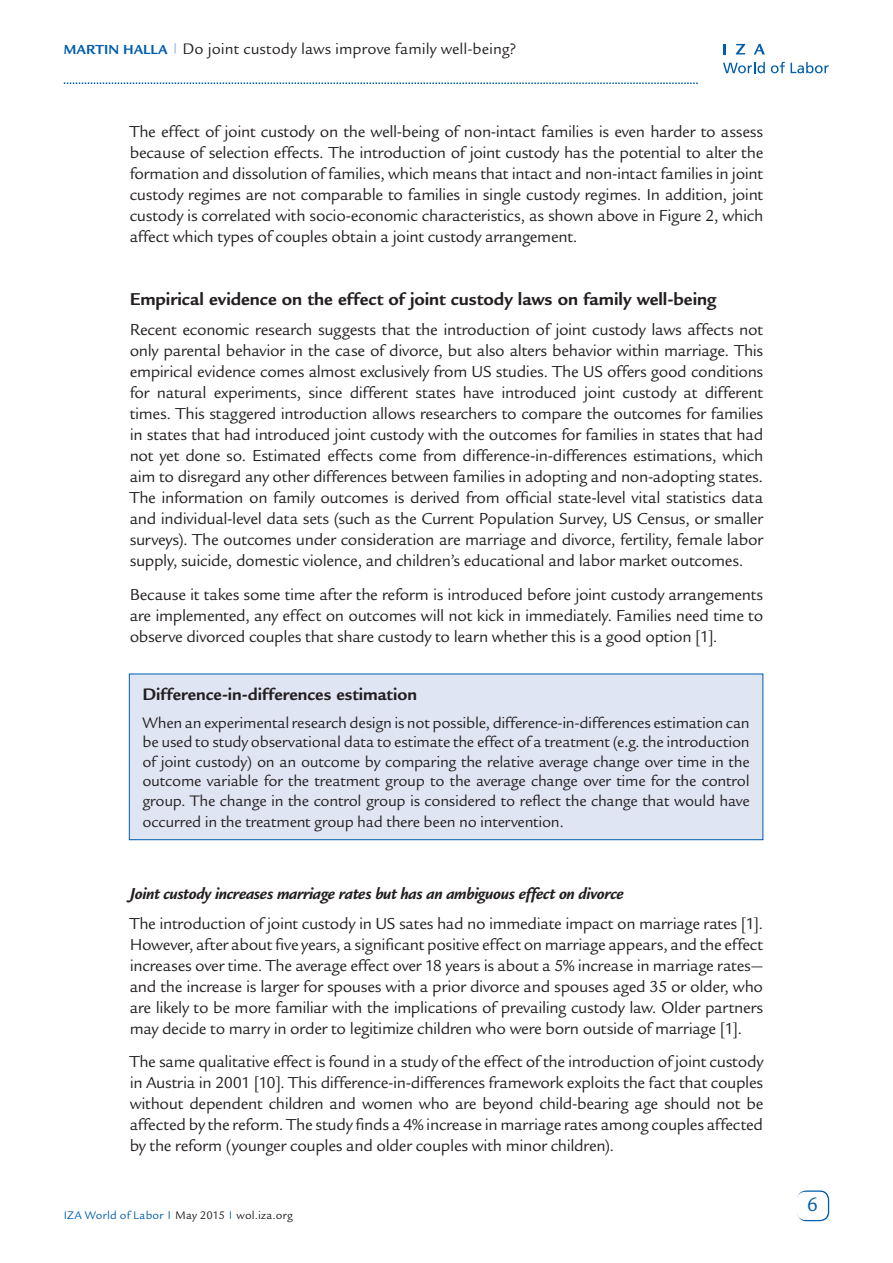
<style>
.page{position:relative;width:893px;height:1263px;background:#fff}
.page>*{position:absolute;margin:0;border:0;box-sizing:border-box;transform-origin:0 0}
.t1{font:21px "Legacy Sans Std";color:#015dab}
.t2{font:700 18.75px "Legacy Sans Std";color:#231f20}
.t3{font:700 18px "Legacy Sans Std";letter-spacing:.005em;color:#231f20}
.t4{font:17.25px/21px "Legacy Sans Std";letter-spacing:-.02em;color:#231f20;text-align:justify}
.t5{font:italic 700 17.25px "Legacy Sans Std";letter-spacing:-.02em;color:#231f20}
.t6{font:16.5px/19.5px "Legacy Sans Std";letter-spacing:-.015em;color:#231f20;text-align:justify}
.t7{font:12px "Legacy Sans Std";letter-spacing:.015em;color:#231f20}
.s1{font-weight:700;font-size:14.25px;color:#015dab}
.s2{color:#015dab}
</style>
<div class="page">
<div style="left:797px;top:1190px;width:32px;height:31px;border:2px solid #015dab;border-radius:9px"></div>
<div style="left:797px;top:1192px;width:31px;height:28px;background:#fff;border-radius:9px"></div>
<svg style="left:64px;top:82px;width:634px;height:2px"></svg>
<svg style="left:723px;top:62px;width:42px;height:11px"></svg>
<svg style="left:771px;top:62px;width:14px;height:11px"></svg>
<svg style="left:791px;top:62px;width:38px;height:11px"></svg>
<svg style="left:723px;top:44px;width:3px;height:10px"></svg>
<svg style="left:736px;top:44px;width:9px;height:10px"></svg>
<svg style="left:754px;top:44px;width:11px;height:10px"></svg>
<div style="left:129px;top:674px;width:634px;height:166px;background:#e0e5f3"></div>
<div style="left:129px;top:674px;width:634px;height:166px;border:1px solid #015dab"></div>
<p class="t6" style="left:64px;top:39px;width:454px"><span class="s1">Martin Halla</span> <sup>|</sup> Do joint custody laws improve family well-being?</p>
<p class="t4" style="left:130px;top:122px;width:635px">The effect of joint custody on the well-being of non-intact families is even harder to assess because of selection effects. The introduction of joint custody has the potential to alter the formation and dissolution of families, which means that intact and non-intact families in joint custody regimes are not comparable to families in single custody regimes. In addition, joint custody is correlated with socio-economic characteristics, as shown above in Figure 2, which affect which types of couples obtain a joint custody arrangement.</p>
<p class="t2" style="left:130px;top:289px;width:588px">Empirical evidence on the effect of joint custody laws on family well-being</p>
<p class="t4" style="left:130px;top:319px;width:635px">Recent economic research suggests that the introduction of joint custody laws affects not only parental behavior in the case of divorce, but also alters behavior within marriage. This empirical evidence comes almost exclusively from US studies. The US offers good conditions for natural experiments, since different states have introduced joint custody at different times. This staggered introduction allows researchers to compare the outcomes for families in states that had introduced joint custody with the outcomes for families in states that had not yet done so. Estimated effects come from difference-in-differences estimations, which aim to disregard any other differences between families in adopting and non-adopting states.<br>The information on family outcomes is derived from official state-level vital statistics data and individual-level data sets (such as the Current Population Survey, US Census, or smaller surveys). The outcomes under consideration are marriage and divorce, fertility, female labor supply, suicide, domestic violence, and children’s educational and labor market outcomes.</p>
<p class="t4" style="left:130px;top:584px;width:635px">Because it takes some time after the reform is introduced before joint custody arrangements are implemented, any effect on outcomes will not kick in immediately. Families need time to observe divorced couples that share custody to learn whether this is a good option [1].</p>
<p class="t3" style="left:142px;top:683px;width:276px">Difference-in-differences estimation</p>
<p class="t6" style="left:142px;top:713px;width:609px">When an experimental research design is not possible, difference-in-differences estimation can be used to study observational data to estimate the effect of a treatment (e.g. the introduction of joint custody) on an outcome by comparing the relative average change over time in the outcome variable for the treatment group to the average change over time for the control group. The change in the control group is considered to reflect the change that would have</p>
<p class="t6" style="left:142px;top:812px;width:423px">occurred in the treatment group had there been no intervention.</p>
<p class="t5" style="left:130px;top:883px;width:496px">Joint custody increases marriage rates but has an ambiguous effect on divorce</p>
<p class="t4" style="left:130px;top:913px;width:635px">The introduction of joint custody in US sates had no immediate impact on marriage rates [1].<br>However, after about five years, a significant positive effect on marriage appears, and the effect increases over time. The average effect over 18 years is about a 5% increase in marriage rates— and the increase is larger for spouses with a prior divorce and spouses aged 35 or older, who are likely to be more familiar with the implications of prevailing custody law. Older partners may decide to marry in order to legitimize children who were born outside of marriage [1].</p>
<p class="t4" style="left:130px;top:1051px;width:635px">The same qualitative effect is found in a study of the effect of the introduction of joint custody in Austria in 2001 [10]. This difference-in-differences framework exploits the fact that couples without dependent children and women who are beyond child-bearing age should not be affected by the reform. The study finds a 4% increase in marriage rates among couples affected by the reform (younger couples and older couples with minor children).</p>
<p class="t7" style="left:64px;top:1208px;width:231px"><span class="s2">IZA World of Labor</span> <sup>|</sup> May 2015 <sup>|</sup> wol.iza.org</p>
<p class="t1" style="left:807px;top:1192px;width:13px">6</p>
</div>
